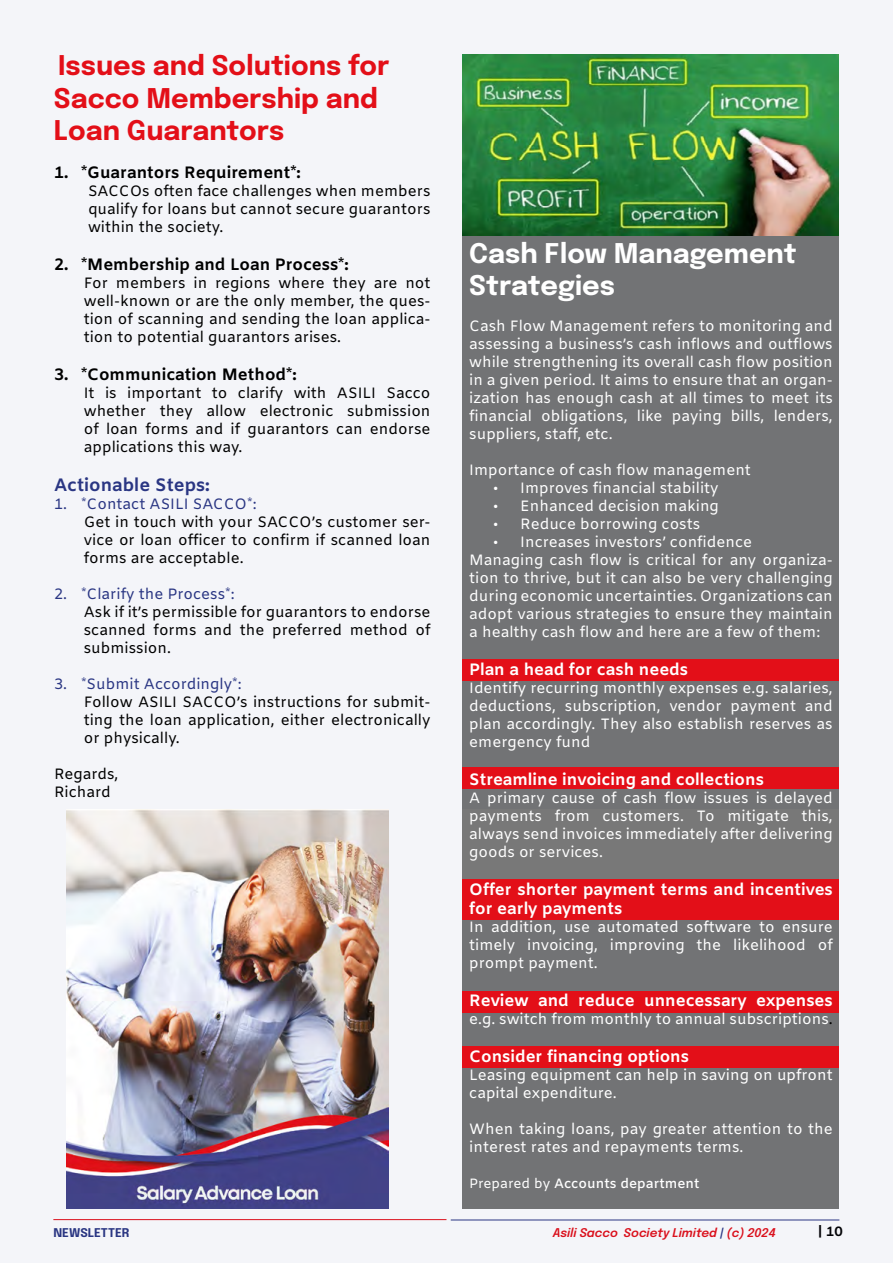
<style>
.page{position:relative;width:893px;height:1263px;background:#f4f5f9}
.page>*{position:absolute;margin:0;border:0;box-sizing:border-box;transform-origin:0 0}
.t1{font:700 27px/32.4px "Epilogue";color:#e30f18}
.t2{font:700 27px/32.4px "Epilogue";color:#fff}
.t3{font:700 18px "Amiko";color:#2a3683}
.t4{font:700 16.5px/19.8px "Amiko";color:#fff}
.t5{font:700 16.5px "Amiko";color:#000}
.t6{font:15px/18px "Amiko";color:#fff;text-align:justify}
.t7{font:15px/18px "Amiko";color:#000;text-align:justify}
.t8{font:15px "Amiko";color:#2a3683}
.t9{font:600 13.5px "Amiko";color:#fff}
.t10{font:700 13.5px "Amiko";color:#000}
.t11{font:italic 600 12px "Epilogue";color:#e30f18}
.t12{font:700 12px "Epilogue";color:#2a3683}
.s1{color:#000}
.s2{font-weight:400}
.s3{color:#2a3683}
</style>
<div class="page">
<div style="left:462px;top:235px;width:377px;height:974px;background:#727375"></div>
<img style="left:462px;top:54px;width:377px;height:181px">
<div style="left:462px;top:659px;width:377px;height:21px;background:#e30f18"></div>
<div style="left:462px;top:767px;width:377px;height:22px;background:#e30f18"></div>
<div style="left:462px;top:991px;width:377px;height:22px;background:#e30f18"></div>
<div style="left:462px;top:1046px;width:377px;height:21px;background:#e30f18"></div>
<div style="left:462px;top:879px;width:377px;height:40px;background:#e30f18"></div>
<img style="left:66px;top:809px;width:323px;height:400px">
<h1 class="t1" style="left:54px;top:47px;width:337px">Issues and Solutions for<br>Sacco Membership and<br>Loan Guarantors</h1>
<p class="t5" style="left:54px;top:163px;width:248px">1. *Guarantors Requirement*:</p>
<p class="t7" style="left:88px;top:183px;width:344px">SACCOs often face challenges when members qualify for loans but cannot secure guarantors within the society.</p>
<p class="t5" style="left:54px;top:254px;width:296px">2. *Membership and Loan Process*:</p>
<p class="t7" style="left:84px;top:275px;width:348px">For members in regions where they are not well-known or are the only member, the ques&shy;tion of scanning and sending the loan applica&shy;tion to potential guarantors arises.</p>
<p class="t5" style="left:54px;top:364px;width:244px">3. *Communication Method*:</p>
<p class="t7" style="left:84px;top:385px;width:348px">It is important to clarify with ASILI Sacco whether they allow electronic submission of loan forms and if guarantors can endorse applications this way.</p>
<p class="t3" style="left:54px;top:474px;width:157px">Actionable Steps:</p>
<p class="t8" style="left:54px;top:495px;width:204px">1. *Contact ASILI SACCO*:</p>
<p class="t7" style="left:84px;top:514px;width:348px">Get in touch with your SACCO’s customer ser&shy;vice or loan officer to confirm if scanned loan forms are acceptable.</p>
<p class="t8" style="left:54px;top:585px;width:182px">2. *Clarify the Process*:</p>
<p class="t7" style="left:84px;top:604px;width:348px">Ask if it’s permissible for guarantors to endorse scanned forms and the preferred method of submission.</p>
<p class="t8" style="left:54px;top:675px;width:189px">3. *Submit Accordingly*:</p>
<p class="t7" style="left:84px;top:694px;width:348px">Follow ASILI SACCO’s instructions for submit&shy;ting the loan application, either electronically or physically.</p>
<p class="t7" style="left:54px;top:766px;width:66px">Regards,<br>Richard</p>
<h1 class="t2" style="left:469px;top:235px;width:329px">Cash Flow Management<br>Strategies</h1>
<p class="t6" style="left:469px;top:318px;width:365px">Cash Flow Management refers to monitoring and assessing a business’s cash inflows and outflows while strengthening its overall cash flow position in a given period. It aims to ensure that an organ&shy;ization has enough cash at all times to meet its financial obligations, like paying bills, lenders, suppliers, staff, etc.</p>
<p class="t6" style="left:469px;top:462px;width:283px">Importance of cash flow management</p>
<p class="t6" style="left:493px;top:480px;width:227px">• Improves financial stability</p>
<p class="t6" style="left:493px;top:498px;width:227px">• Enhanced decision making</p>
<p class="t6" style="left:493px;top:516px;width:208px">• Reduce borrowing costs</p>
<p class="t6" style="left:469px;top:534px;width:365px;text-align:left;text-indent:24px">• Increases investors’ confidence<br>Managing cash flow is critical for any organiza&shy;tion to thrive, but it can also be very challenging during economic uncertainties. Organizations can adopt various strategies to ensure they maintain a healthy cash flow and here are a few of them:</p>
<p class="t4" style="left:469px;top:661px;width:220px">Plan a head for cash needs</p>
<p class="t6" style="left:469px;top:680px;width:365px">Identify recurring monthly expenses e.g. salaries, deductions, subscription, vendor payment and plan accordingly. They also establish reserves as emergency fund</p>
<p class="t4" style="left:469px;top:770px;width:296px">Streamline invoicing and collections</p>
<p class="t6" style="left:469px;top:790px;width:365px">A primary cause of cash flow issues is delayed payments from customers. To mitigate this, always send invoices immediately after delivering goods or services.</p>
<p class="t4" style="left:469px;top:880px;width:365px">Offer shorter payment terms and incentives for early payments</p>
<p class="t6" style="left:469px;top:919px;width:365px">In addition, use automated software to ensure timely invoicing, improving the likelihood of prompt payment.</p>
<p class="t4" style="left:469px;top:992px;width:365px">Review and reduce unnecessary expenses</p>
<p class="t6" style="left:469px;top:1011px;width:365px">e.g. switch from monthly to annual subscriptions<span class="s1">.</span></p>
<p class="t4" style="left:469px;top:1048px;width:221px">Consider financing options</p>
<p class="t6" style="left:469px;top:1067px;width:365px">Leasing equipment can help in saving on upfront capital expenditure.</p>
<p class="t6" style="left:469px;top:1121px;width:365px">When taking loans, pay greater attention to the interest rates and repayments terms.</p>
<p class="t9" style="left:469px;top:1175px;width:232px"><span class="s2">Prepared by</span> Accounts department</p>
<p class="t12" style="left:53px;top:1223px;width:78px">NEWSLETTER</p>
<p class="t11" style="left:553px;top:1223px;width:225px">Asili Sacco Society Limited <span class="s3">|</span> (c) 2024</p>
<p class="t10" style="left:818px;top:1224px;width:26px">| 10</p>
</div>
